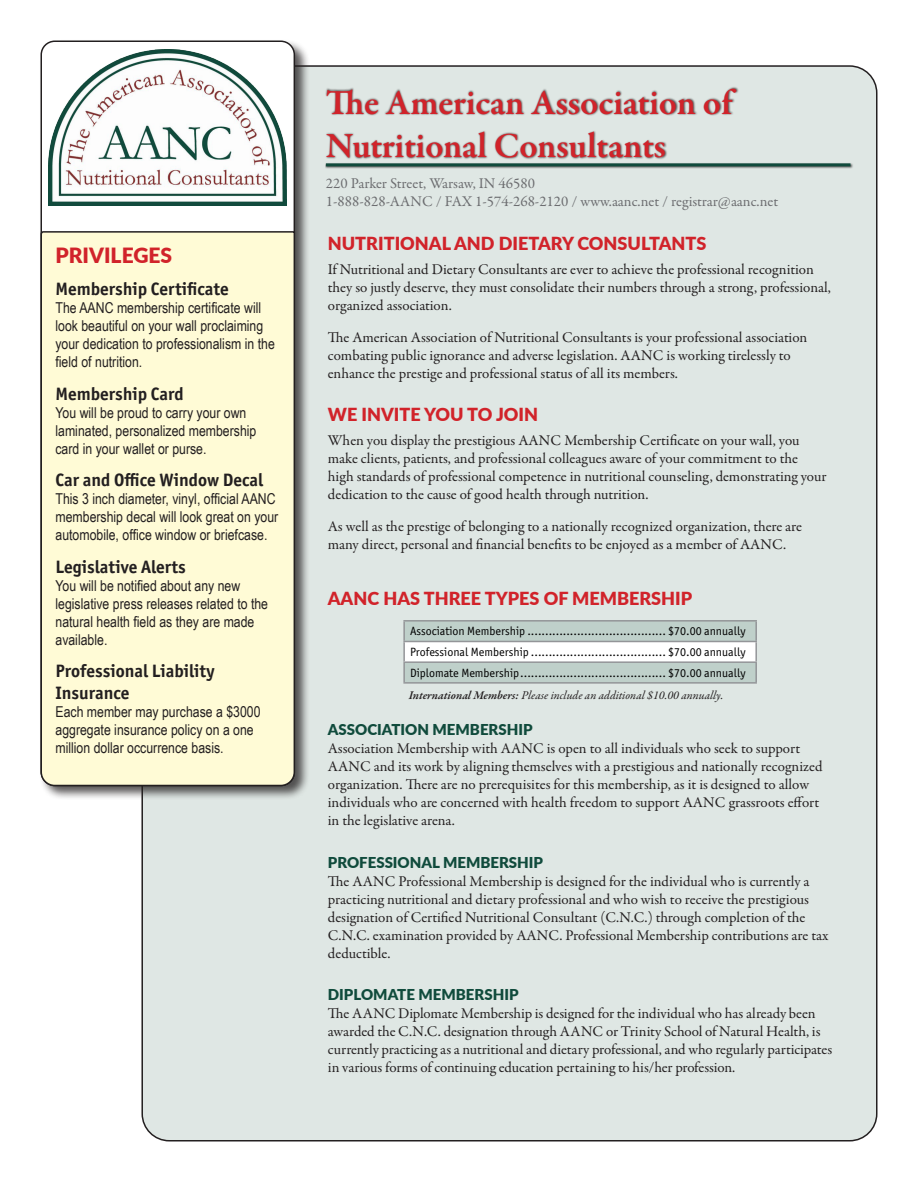
<style>
.page{position:relative;width:918px;height:1188px;background:#fff}
.page>*{position:absolute;margin:0;border:0;box-sizing:border-box;transform-origin:0 0}
.t1{font:600 36px "Garamond Premr Pro";letter-spacing:-.005em;color:#d1232a}
.t2{font:900 21px "Lato";color:#d1232a}
.t3{font:700 18px/21.6px "Officina Sans ITC Pro";color:#231f20}
.Subhead{font:900 18px "Lato";color:#d1232a}
.t4{font:15px/18px "Garamond Premr Pro";color:#231f20}
.t5{font:15px/18px "Arial Narrow";color:#231f20}
.t6{font:15px "Garamond Premr Pro";color:#6c6d70}
.t7{font:900 15px "Lato";color:#104b3c}
.List1{font:12px "Officina Sans ITC Pro";color:#000}
.t8{font:italic 12px "Garamond Premr Pro";color:#231f20}
.s1{font-weight:600}
</style>
<div class="page">
<div style="left:142px;top:66px;width:735px;height:1075px;background:#dfe7e4;border-radius:27px"></div>
<div style="left:39px;top:39px;width:271px;height:762px;background:#231f20;opacity:.75"></div>
<div style="left:41px;top:41px;width:253px;height:744px;background:#fff;border-radius:14px"></div>
<div style="left:40px;top:230px;width:256px;height:557px;background:#fffbd6"></div>
<img style="left:49px;top:50px;width:238px;height:156px">
<hr style="left:403px;top:620px;width:354px;height:2px;background:#939598">
<svg style="left:403px;top:621px;width:354px;height:61px;background:#d0dad7"></svg>
<hr style="left:403px;top:682px;width:354px;height:2px;background:#939598">
<div style="left:325px;top:87px;width:528px;height:82px;background:#231f20;opacity:.75"></div>
<hr style="left:326px;top:163px;width:524px;height:3px;background:#104b3c">
<p class="t2" style="left:56px;top:240px;width:118px">PRIVILEGES</p>
<p class="t3" style="left:56px;top:278px;width:175px">Membership Certificate</p>
<p class="t5" style="left:56px;top:299px;width:221px">The AANC membership certificate will look beautiful on your wall proclaiming your dedication to professionalism in the field of nutrition.</p>
<p class="t3" style="left:56px;top:383px;width:130px">Membership Card</p>
<p class="t5" style="left:56px;top:403px;width:202px">You will be proud to carry your own laminated, personalized membership card in your wallet or purse.</p>
<p class="t3" style="left:56px;top:469px;width:209px">Car and Office Window Decal</p>
<p class="t5" style="left:56px;top:489px;width:224px">This 3 inch diameter, vinyl, official AANC membership decal will look great on your automobile, office window or briefcase.</p>
<p class="t3" style="left:56px;top:556px;width:132px">Legislative Alerts</p>
<p class="t5" style="left:56px;top:576px;width:214px">You will be notified about any new legislative press releases related to the natural health field as they are made available.</p>
<p class="t3" style="left:56px;top:660px;width:160px">Professional Liability<br>Insurance</p>
<p class="t5" style="left:56px;top:702px;width:207px">Each member may purchase a $3000 aggregate insurance policy on a one million dollar occurrence basis.</p>
<p class="t1" style="left:326px;top:80px;width:408px">The American Association of</p>
<p class="t1" style="left:326px;top:124px;width:342px">Nutritional Consultants</p>
<p class="t6" style="left:326px;top:174px;width:211px">220 Parker Street, Warsaw, IN 46580</p>
<p class="t6" style="left:326px;top:192px;width:454px">1-888-828-AANC / FAX 1-574-268-2120 / www.aanc.net / registrar@aanc.net</p>
<p class="Subhead" style="left:328px;top:229px;width:380px">NUTRITIONAL AND DIETARY CONSULTANTS</p>
<p class="t4" style="left:328px;top:261px;width:505px">If Nutritional and Dietary Consultants are ever to achieve the professional recognition they so justly deserve, they must consolidate their numbers through a strong, professional, organized association.</p>
<p class="t4" style="left:328px;top:328px;width:481px">The American Association of Nutritional Consultants is your professional association combating public ignorance and adverse legislation. AANC is working tirelessly to enhance the prestige and professional status of all its members.</p>
<p class="Subhead" style="left:328px;top:400px;width:212px">WE INVITE YOU TO JOIN</p>
<p class="t4" style="left:328px;top:432px;width:500px">When you display the prestigious AANC Membership Certificate on your wall, you make clients, patients, and professional colleagues aware of your commitment to the high standards of professional competence in nutritional counseling, demonstrating your dedication to the cause of good health through nutrition.</p>
<p class="t4" style="left:328px;top:517px;width:476px">As well as the prestige of belonging to a nationally recognized organization, there are many direct, personal and financial benefits to be enjoyed as a member of AANC.</p>
<p class="Subhead" style="left:328px;top:585px;width:366px">AANC HAS THREE TYPES OF MEMBERSHIP</p>
<p class="List1" style="left:410px;top:624px;width:337px">Association Membership ....................................... $70.00 annually</p>
<p class="List1" style="left:410px;top:645px;width:337px">Professional Membership ...................................... $70.00 annually</p>
<p class="List1" style="left:410px;top:666px;width:337px">Diplomate Membership......................................... $70.00 annually</p>
<p class="t8" style="left:409px;top:687px;width:316px"><span class="s1">International Members:</span> Please include an additional $10.00 annually.</p>
<p class="t7" style="left:328px;top:718px;width:206px">ASSOCIATION MEMBERSHIP</p>
<p class="t4" style="left:328px;top:739px;width:496px">Association Membership with AANC is open to all individuals who seek to support AANC and its work by aligning themselves with a prestigious and nationally recognized organization. There are no prerequisites for this membership, as it is designed to allow individuals who are concerned with health freedom to support AANC grassroots effort in the legislative arena.</p>
<p class="t7" style="left:328px;top:851px;width:217px">PROFESSIONAL MEMBERSHIP</p>
<p class="t4" style="left:328px;top:872px;width:502px">The AANC Professional Membership is designed for the individual who is currently a practicing nutritional and dietary professional and who wish to receive the prestigious designation of Certified Nutritional Consultant (C.N.C.) through completion of the C.N.C. examination provided by AANC. Professional Membership contributions are tax deductible.</p>
<p class="t7" style="left:328px;top:984px;width:192px">DIPLOMATE MEMBERSHIP</p>
<p class="t4" style="left:328px;top:1005px;width:506px">The AANC Diplomate Membership is designed for the individual who has already been awarded the C.N.C. designation through AANC or Trinity School of Natural Health, is currently practicing as a nutritional and dietary professional, and who regularly participates in various forms of continuing education pertaining to his/her profession.</p>
</div>
